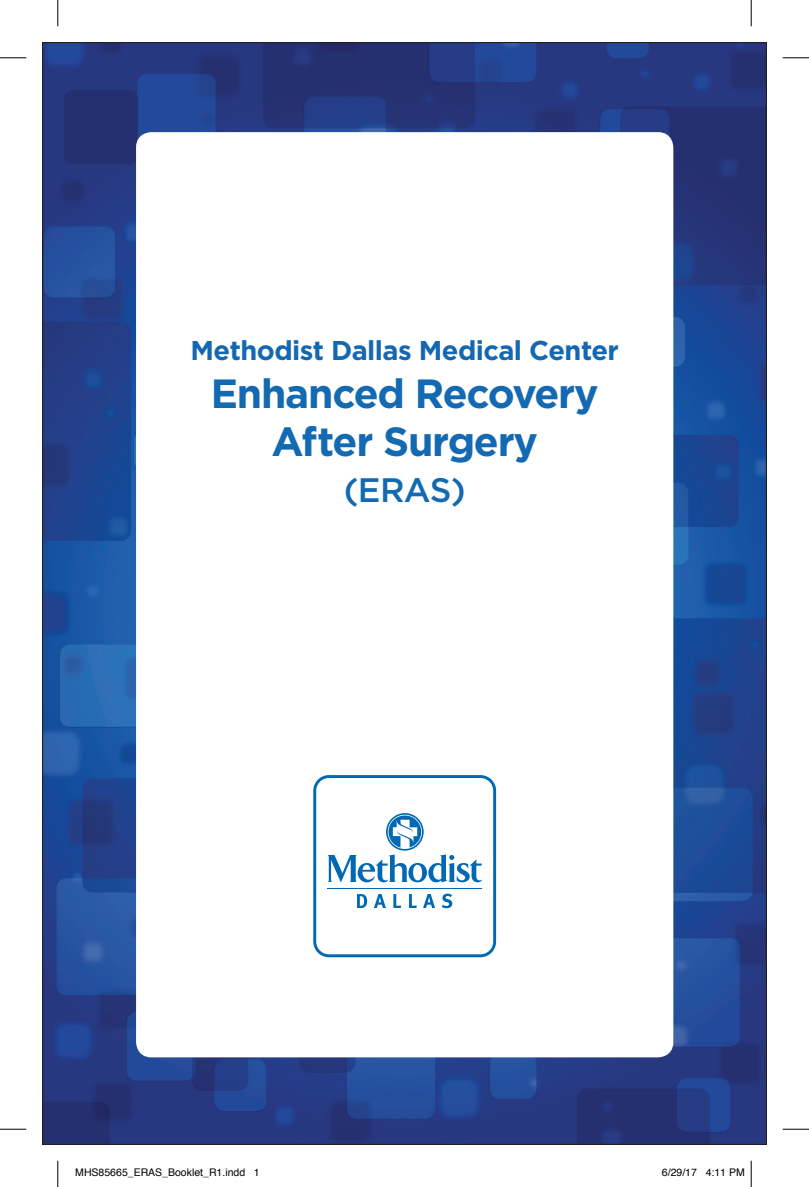
<style>
.page{position:relative;width:809px;height:1187px;background:#fff}
.page>*{position:absolute;margin:0;border:0;box-sizing:border-box;transform-origin:0 0}
.t1{font:700 40.77px/48.8px "Gotham";letter-spacing:-.03em;color:#1369b2;text-align:center}
.t2{font:500 33.95px "Gotham";color:#1369b2}
.t3{font:700 27.12px "Gotham";letter-spacing:-.02em;color:#1468b2}
.t4{font:10.5px "Helvetica";color:#000}
</style>
<div class="page">
<img style="left:44px;top:44px;width:720px;height:1098px">
<div style="left:136px;top:132px;width:537px;height:925px;background:#fff;border-radius:15px"></div>
<svg style="left:327px;top:814px;width:155px;height:68px"></svg>
<hr style="left:327px;top:888px;width:155px;height:1px;background:#0168b3">
<svg style="left:357px;top:894px;width:10px;height:14px"></svg>
<svg style="left:374px;top:894px;width:12px;height:14px"></svg>
<svg style="left:393px;top:894px;width:8px;height:14px"></svg>
<svg style="left:409px;top:894px;width:8px;height:14px"></svg>
<svg style="left:423px;top:894px;width:12px;height:14px"></svg>
<svg style="left:442px;top:893px;width:10px;height:15px"></svg>
<div style="left:313px;top:775px;width:183px;height:182px;border:3px solid #0168b3;border-radius:14px"></div>
<svg style="left:0;top:57px;width:26px;height:1px"></svg>
<svg style="left:782px;top:57px;width:26px;height:1px"></svg>
<svg style="left:0;top:1128px;width:26px;height:1px"></svg>
<svg style="left:782px;top:1128px;width:26px;height:1px"></svg>
<svg style="left:57px;top:0;width:1px;height:26px"></svg>
<svg style="left:57px;top:1160px;width:1px;height:26px"></svg>
<svg style="left:750px;top:0;width:1px;height:26px"></svg>
<svg style="left:750px;top:1160px;width:1px;height:26px"></svg>
<h3 class="t3" style="left:190px;top:335px;width:429px">Methodist Dallas Medical Center</h3>
<h1 class="t1" style="left:211px;top:367px;width:389px">Enhanced Recovery<br>After Surgery</h1>
<h2 class="t2" style="left:343px;top:470px;width:123px">(ERAS)</h2>
<p class="t4" style="left:75px;top:1164px;width:186px">MHS85665_ERAS_Booklet_R1.indd 1</p>
<p class="t4" style="left:662px;top:1164px;width:84px">6/29/17 4:11 PM</p>
</div>
